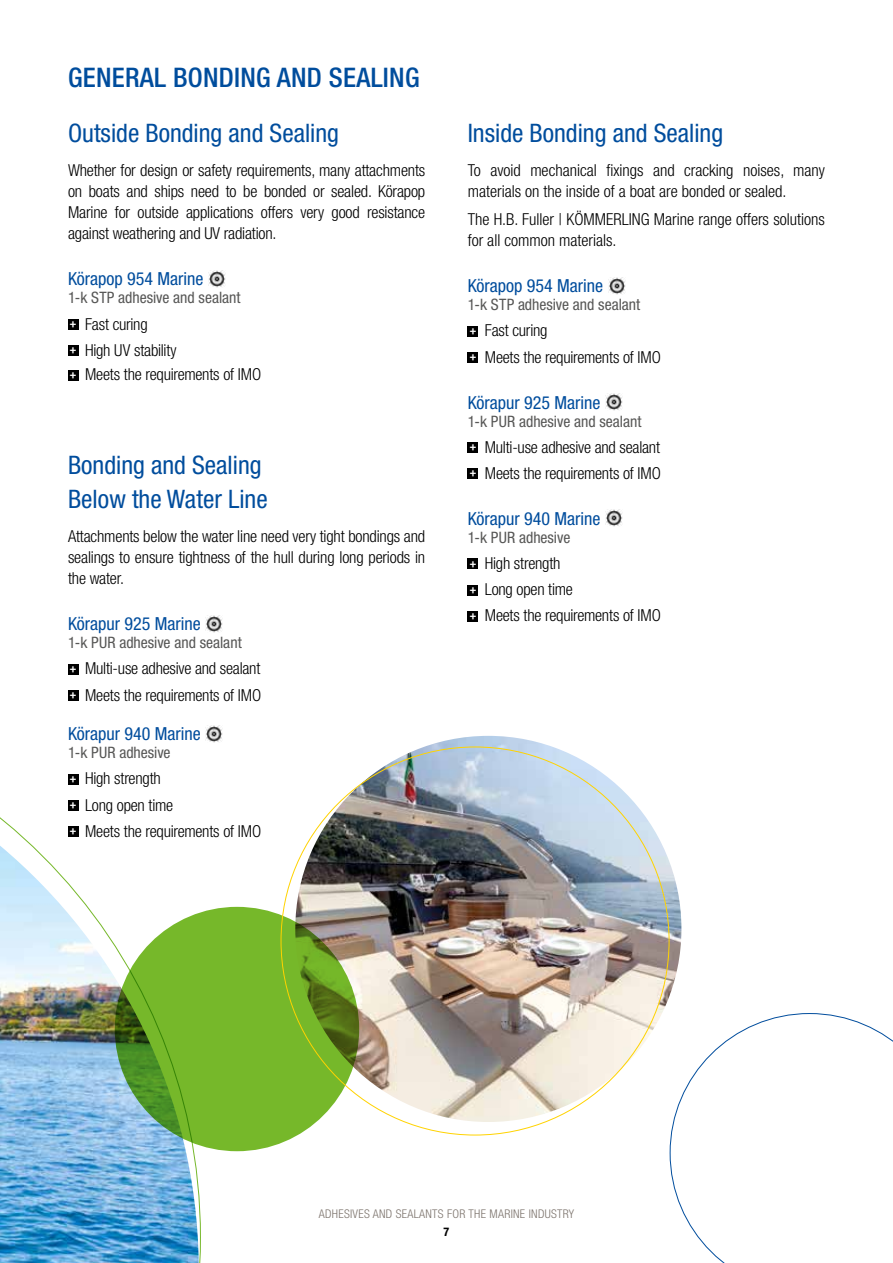
<style>
.page{position:relative;width:893px;height:1263px;background:#fff}
.page>*{position:absolute;margin:0;border:0;box-sizing:border-box;transform-origin:0 0}
.t1{font:500 condensed 27px "Helvetica Neue LT Std";letter-spacing:.01em;color:#004d9d}
.t2{font:condensed 25.5px/33.8px "Helvetica Neue LT Std";color:#004d9d}
.t3{font:condensed 18px "Helvetica Neue LT Std";color:#004d9d}
.t4{font:300 condensed 16.5px/26.2px "Helvetica Neue LT Std";letter-spacing:-.01em;color:#000}
.t5{font:condensed 15.75px "Helvetica Neue LT Std";color:#575756}
.t6{font:300 condensed 12px "Helvetica Neue LT Std";letter-spacing:.025em;color:#7c736c}
.t7{font:700 condensed 12px "Helvetica Neue LT Std";color:#000}
.s1{font-family:"Calibri";font-weight:700;font-stretch:normal;font-size:13.05px;color:#fff}
</style>
<div class="page">
<img style="left:0;top:697px;width:201px;height:566px">
<img style="left:295px;top:736px;width:386px;height:386px;border-radius:193px">
<svg style="left:115px;top:907px;width:244px;height:244px;background:#6fad27"></svg>
<svg style="left:670px;top:1013px;width:223px;height:250px"></svg>
<div style="left:68px;top:319px;width:10px;height:11px;background:#000"></div>
<div style="left:68px;top:345px;width:10px;height:11px;background:#000"></div>
<div style="left:68px;top:370px;width:10px;height:10px;background:#000"></div>
<div style="left:68px;top:664px;width:10px;height:10px;background:#000"></div>
<div style="left:68px;top:690px;width:10px;height:11px;background:#000"></div>
<div style="left:68px;top:774px;width:10px;height:10px;background:#000"></div>
<div style="left:68px;top:800px;width:10px;height:10px;background:#000"></div>
<div style="left:68px;top:826px;width:10px;height:11px;background:#000"></div>
<div style="left:468px;top:326px;width:10px;height:10px;background:#000"></div>
<div style="left:468px;top:352px;width:10px;height:11px;background:#000"></div>
<div style="left:468px;top:442px;width:10px;height:11px;background:#000"></div>
<div style="left:468px;top:469px;width:10px;height:10px;background:#000"></div>
<div style="left:468px;top:559px;width:10px;height:10px;background:#000"></div>
<div style="left:468px;top:585px;width:10px;height:10px;background:#000"></div>
<div style="left:468px;top:611px;width:10px;height:10px;background:#000"></div>
<img style="left:208px;top:270px;width:17px;height:17px">
<img style="left:608px;top:277px;width:17px;height:17px">
<img style="left:605px;top:393px;width:17px;height:17px">
<img style="left:605px;top:510px;width:17px;height:17px">
<img style="left:205px;top:616px;width:17px;height:17px">
<img style="left:205px;top:725px;width:17px;height:17px">
<h1 class="t1" style="left:68px;top:62px;width:353px">GENERAL BONDING AND SEALING</h1>
<h2 class="t2" style="left:68px;top:116px;width:272px">Outside Bonding and Sealing</h2>
<p class="t4" style="left:68px;top:160px;width:359px;line-height:21px;text-align:justify">Whether for design or safety requirements, many attachments on boats and ships need to be bonded or sealed. Körapop Marine for outside applications offers very good resistance against weathering and UV radiation.</p>
<p class="t3" style="left:68px;top:269px;width:137px">Körapop 954 Marine</p>
<p class="t5" style="left:68px;top:289px;width:174px">1-k STP adhesive and sealant</p>
<p class="t4" style="left:70px;top:311px;width:108px"><span class="s1">+</span> Fast curing<br><span class="s1">+</span> High UV stability</p>
<p class="t4" style="left:70px;top:361px;width:193px"><span class="s1">+</span> Meets the requirements of IMO</p>
<h2 class="t2" style="left:68px;top:448px;width:201px">Bonding and Sealing<br>Below the Water Line</h2>
<p class="t4" style="left:68px;top:525px;width:359px;line-height:21px;text-align:justify">Attachments below the water line need very tight bondings and sealings to ensure tightness of the hull during long periods in the water.</p>
<p class="t3" style="left:68px;top:613px;width:134px">Körapur 925 Marine</p>
<p class="t5" style="left:68px;top:633px;width:175px">1-k PUR adhesive and sealant</p>
<p class="t4" style="left:70px;top:655px;width:193px"><span class="s1">+</span> Multi-use adhesive and sealant <span class="s1">+</span> Meets the requirements of IMO</p>
<p class="t3" style="left:68px;top:723px;width:134px">Körapur 940 Marine</p>
<p class="t5" style="left:68px;top:743px;width:104px">1-k PUR adhesive</p>
<p class="t4" style="left:70px;top:765px;width:193px"><span class="s1">+</span> High strength<br><span class="s1">+</span> Long open time<br><span class="s1">+</span> Meets the requirements of IMO</p>
<h2 class="t2" style="left:468px;top:116px;width:257px">Inside Bonding and Sealing</h2>
<p class="t4" style="left:468px;top:160px;width:359px;line-height:21px">To avoid mechanical fixings and cracking noises, many materials on the inside of a boat are bonded or sealed.</p>
<p class="t4" style="left:468px;top:208px;width:359px;line-height:21px">The H.B. Fuller | KÖMMERLING Marine range offers solutions for all common materials.</p>
<p class="t3" style="left:468px;top:275px;width:137px">Körapop 954 Marine</p>
<p class="t5" style="left:468px;top:296px;width:174px">1-k STP adhesive and sealant</p>
<p class="t4" style="left:470px;top:317px;width:193px"><span class="s1">+</span> Fast curing<br><span class="s1">+</span> Meets the requirements of IMO</p>
<p class="t3" style="left:468px;top:392px;width:134px">Körapur 925 Marine</p>
<p class="t5" style="left:468px;top:412px;width:175px">1-k PUR adhesive and sealant</p>
<p class="t4" style="left:470px;top:434px;width:193px"><span class="s1">+</span> Multi-use adhesive and sealant <span class="s1">+</span> Meets the requirements of IMO</p>
<p class="t3" style="left:468px;top:508px;width:134px">Körapur 940 Marine</p>
<p class="t5" style="left:468px;top:528px;width:104px">1-k PUR adhesive</p>
<p class="t4" style="left:470px;top:550px;width:193px"><span class="s1">+</span> High strength<br><span class="s1">+</span> Long open time<br><span class="s1">+</span> Meets the requirements of IMO</p>
<p class="t6" style="left:319px;top:1206px;width:257px">ADHESIVES AND SEALANTS FOR THE MARINE INDUSTRY</p>
<p class="t7" style="left:444px;top:1224px;width:7px">7</p>
</div>
